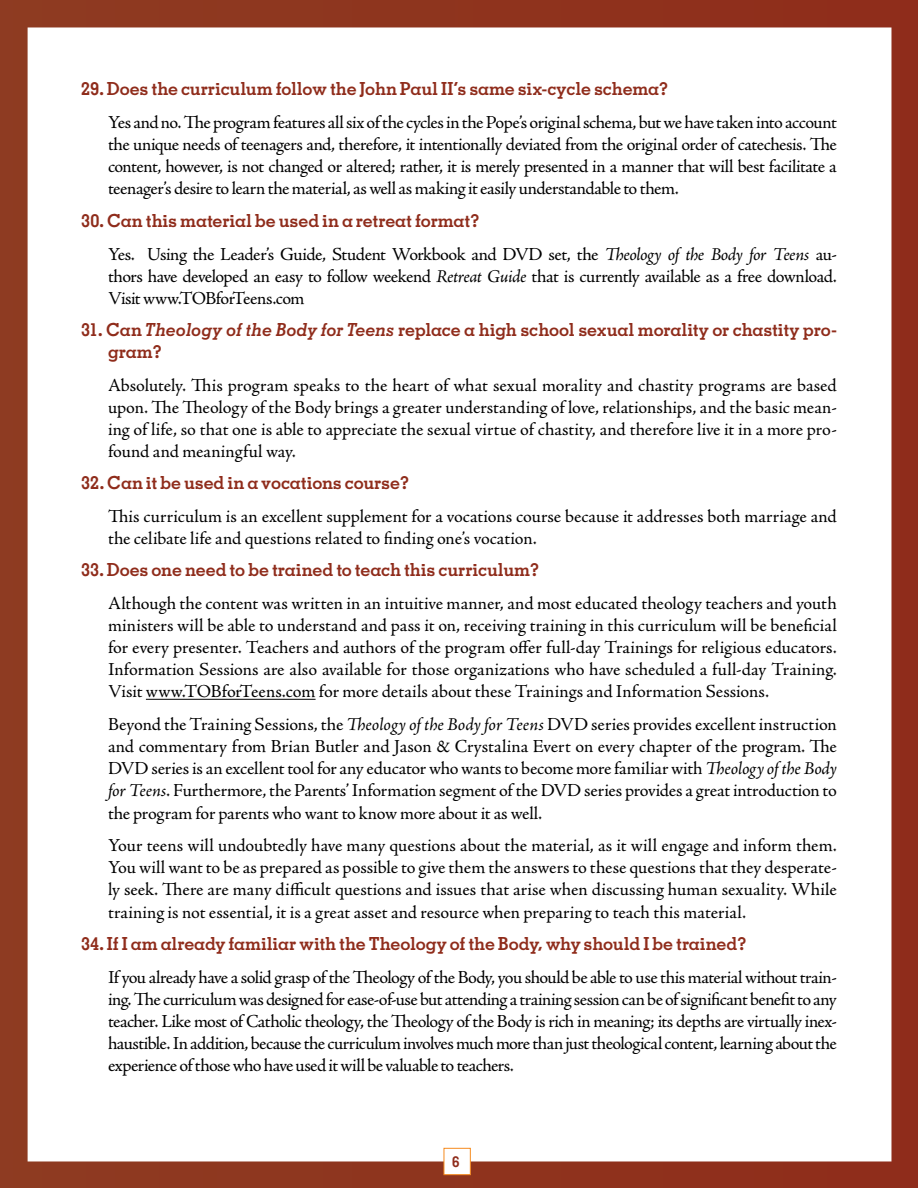
<style>
.page{position:relative;width:918px;height:1188px;background:#8f351e}
.page>*{position:absolute;margin:0;border:0;box-sizing:border-box;transform-origin:0 0}
.t1{font:18.3px/22px "Adobe Jenson Pro";letter-spacing:-.01em;color:#000;text-align:justify}
.t2{font:700 18px/21.6px "Memphis";letter-spacing:-.01em;color:#8f2c1b}
.t3{font:700 15px "Memphis";color:#8f2c1b}
.s1{font-style:italic}
</style>
<div class="page">
<div style="left:28px;top:27px;width:863px;height:1134px;background:#fff"></div>
<div style="left:444px;top:1148px;width:27px;height:27px;background:#fff;border:1px solid #f68b1f"></div>
<hr style="left:146px;top:699px;width:170px;height:1px;background:#000">
<p class="t2" style="left:81px;top:78px;width:589px">29. Does the curriculum follow the John Paul II’s same six-cycle schema?</p>
<p class="t1" style="left:108px;top:112px;width:730px">Yes and no. The program features all six of the cycles in the Pope’s original schema, but we have taken into account the unique needs of teenagers and, therefore, it intentionally deviated from the original order of catechesis. The content, however, is not changed or altered; rather, it is merely presented in a manner that will best facilitate a teenager’s desire to learn the material, as well as making it easily understandable to them.</p>
<p class="t2" style="left:81px;top:209px;width:400px">30. Can this material be used in a retreat format?</p>
<p class="t1" style="left:108px;top:243px;width:731px">Yes. Using the Leader’s Guide, Student Workbook and DVD set, the <span class="s1">Theology of the Body for Teens</span> au&shy;thors have developed an easy to follow weekend <span class="s1">Retreat Guide</span> that is currently available as a free download.<br>Visit www.TOBforTeens.com</p>
<p class="t2" style="left:108px;top:319px;width:730px;text-indent:-27px">31. Can <span class="s1">Theology of the Body for Teens</span> replace a high school sexual morality or chastity pro&shy;gram?</p>
<p class="t1" style="left:108px;top:374px;width:730px">Absolutely. This program speaks to the heart of what sexual morality and chastity programs are based upon. The Theology of the Body brings a greater understanding of love, relationships, and the basic mean&shy;ing of life, so that one is able to appreciate the sexual virtue of chastity, and therefore live it in a more pro&shy;found and meaningful way.</p>
<p class="t2" style="left:81px;top:472px;width:330px">32. Can it be used in a vocations course?</p>
<p class="t1" style="left:108px;top:506px;width:730px">This curriculum is an excellent supplement for a vocations course because it addresses both marriage and the celibate life and questions related to finding one’s vocation.</p>
<p class="t2" style="left:81px;top:559px;width:460px">33. Does one need to be trained to teach this curriculum?</p>
<p class="t1" style="left:108px;top:593px;width:730px">Although the content was written in an intuitive manner, and most educated theology teachers and youth ministers will be able to understand and pass it on, receiving training in this curriculum will be beneficial for every presenter. Teachers and authors of the program offer full-day Trainings for religious educators.<br>Information Sessions are also available for those organizations who have scheduled a full-day Training.<br>Visit www.TOBforTeens.com for more details about these Trainings and Information Sessions.</p>
<p class="t1" style="left:108px;top:714px;width:730px">Beyond the Training Sessions, the <span class="s1">Theology of the Body for Teens</span> DVD series provides excellent instruction and commentary from Brian Butler and Jason &amp; Crystalina Evert on every chapter of the program. The DVD series is an excellent tool for any educator who wants to become more familiar with <span class="s1">Theology of the Body for Teens</span>. Furthermore, the Parents’ Information segment of the DVD series provides a great introduction to the program for parents who want to know more about it as well.</p>
<p class="t1" style="left:108px;top:835px;width:730px">Your teens will undoubtedly have many questions about the material, as it will engage and inform them.<br>You will want to be as prepared as possible to give them the answers to these questions that they desperate&shy;ly seek. There are many difficult questions and issues that arise when discussing human sexuality. While training is not essential, it is a great asset and resource when preparing to teach this material.</p>
<p class="t2" style="left:81px;top:932px;width:667px">34. If I am already familiar with the Theology of the Body, why should I be trained?</p>
<p class="t1" style="left:108px;top:966px;width:730px">If you already have a solid grasp of the Theology of the Body, you should be able to use this material without train&shy;ing. The curriculum was designed for ease-of-use but attending a training session can be of significant benefit to any teacher. Like most of Catholic theology, the Theology of the Body is rich in meaning; its depths are virtually inex&shy;haustible. In addition, because the curriculum involves much more than just theological content, learning about the experience of those who have used it will be valuable to teachers.</p>
<p class="t3" style="left:452px;top:1153px;width:9px">6</p>
</div>
